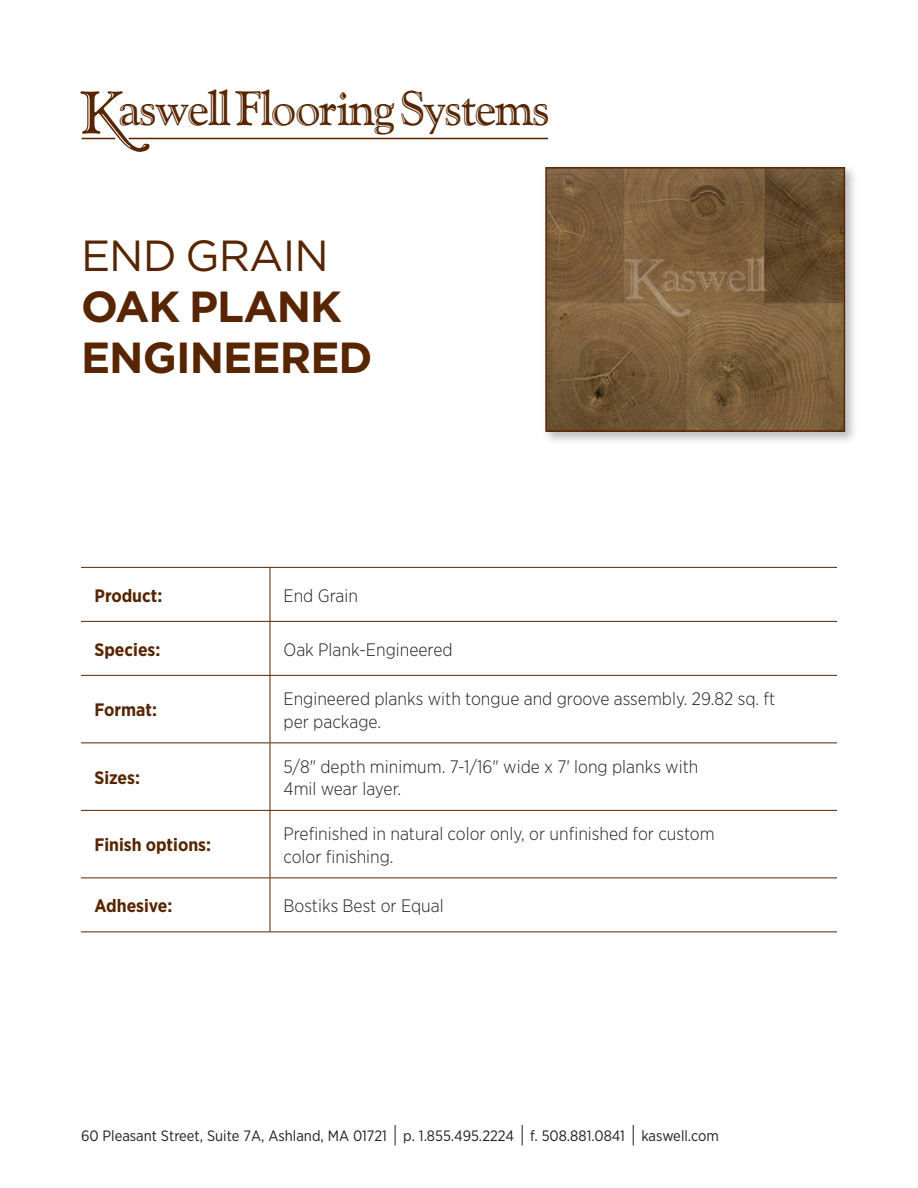
<style>
.page{position:relative;width:918px;height:1188px;background:#fff}
.page>*{position:absolute;margin:0;border:0;box-sizing:border-box;transform-origin:0 0}
.t1{font:48.3px "Goudy Handtooled BT";letter-spacing:-.04em;color:#572500}
.t2{font:700 43.5px/51px "Gotham";letter-spacing:-.02em;color:#572500}
.t3{font:43.5px "Gotham";letter-spacing:-.02em;color:#572500}
.t4{font:300 18px/22.5px "Gotham Narrow";color:#231f20}
.t5{font:700 18px "Gotham Narrow";color:#572500}
.t6{font:15px "Gotham Narrow";color:#231f20}
.s1{font-size:59.85px}
</style>
<div class="page">
<svg style="left:97px;top:108px;width:53px;height:44px"></svg>
<hr style="left:82px;top:138px;width:33px;height:1px;background:#572500">
<hr style="left:129px;top:138px;width:419px;height:1px;background:#572500">
<svg style="left:395px;top:1125px;width:1px;height:21px"></svg>
<svg style="left:522px;top:1125px;width:1px;height:21px"></svg>
<svg style="left:633px;top:1125px;width:1px;height:21px"></svg>
<hr style="left:81px;top:621px;width:189px;height:1px;background:#572500">
<hr style="left:270px;top:621px;width:567px;height:1px;background:#572500">
<hr style="left:81px;top:675px;width:189px;height:1px;background:#572500">
<hr style="left:270px;top:675px;width:567px;height:1px;background:#572500">
<hr style="left:81px;top:742px;width:189px;height:1px;background:#572500">
<hr style="left:270px;top:742px;width:567px;height:1px;background:#572500">
<hr style="left:81px;top:810px;width:189px;height:1px;background:#572500">
<hr style="left:270px;top:810px;width:567px;height:1px;background:#572500">
<hr style="left:81px;top:878px;width:189px;height:1px;background:#572500">
<hr style="left:270px;top:878px;width:567px;height:1px;background:#572500">
<hr style="left:81px;top:932px;width:189px;height:1px;background:#572500">
<hr style="left:270px;top:932px;width:567px;height:1px;background:#572500">
<hr style="left:270px;top:568px;width:1px;height:53px;background:#572500">
<hr style="left:270px;top:622px;width:1px;height:53px;background:#572500">
<hr style="left:270px;top:676px;width:1px;height:66px;background:#572500">
<hr style="left:270px;top:743px;width:1px;height:67px;background:#572500">
<hr style="left:270px;top:811px;width:1px;height:67px;background:#572500">
<hr style="left:270px;top:878px;width:1px;height:54px;background:#572500">
<hr style="left:81px;top:567px;width:189px;height:1px;background:#572500">
<hr style="left:270px;top:567px;width:567px;height:1px;background:#572500">
<img style="left:546px;top:167px;width:308px;height:275px">
<img style="left:547px;top:169px;width:296px;height:261px">
<div style="left:545px;top:167px;width:300px;height:265px;border:1px solid #572500"></div>
<h1 class="t1" style="left:81px;top:79px;width:471px"><span class="s1">K</span>aswell Flooring Systems</h1>
<h2 class="t3" style="left:81px;top:228px;width:249px">END GRAIN</h2>
<h2 class="t2" style="left:81px;top:281px;width:293px">OAK PLANK<br>ENGINEERED</h2>
<p class="t5" style="left:94px;top:584px;width:69px">Product:</p>
<p class="t4" style="left:284px;top:584px;width:76px">End Grain</p>
<p class="t5" style="left:94px;top:638px;width:68px">Species:</p>
<p class="t4" style="left:284px;top:638px;width:171px">Oak Plank-Engineered</p>
<p class="t5" style="left:94px;top:698px;width:64px">Format:</p>
<p class="t4" style="left:284px;top:687px;width:493px">Engineered planks with tongue and groove assembly. 29.82 sq. ft per package.</p>
<p class="t5" style="left:94px;top:766px;width:47px">Sizes:</p>
<p class="t4" style="left:284px;top:755px;width:417px">5/8" depth minimum. 7-1/16" wide x 7' long planks with<br>4mil wear layer.</p>
<p class="t5" style="left:94px;top:833px;width:118px">Finish options:</p>
<p class="t4" style="left:284px;top:822px;width:433px">Prefinished in natural color only, or unfinished for custom color finishing.</p>
<p class="t5" style="left:94px;top:894px;width:80px">Adhesive:</p>
<p class="t4" style="left:284px;top:894px;width:162px">Bostiks Best or Equal</p>
<p class="t6" style="left:81px;top:1126px;width:639px">60 Pleasant Street, Suite 7A, Ashland, MA 01721 p. 1.855.495.2224 f. 508.881.0841 kaswell.com</p>
</div>
